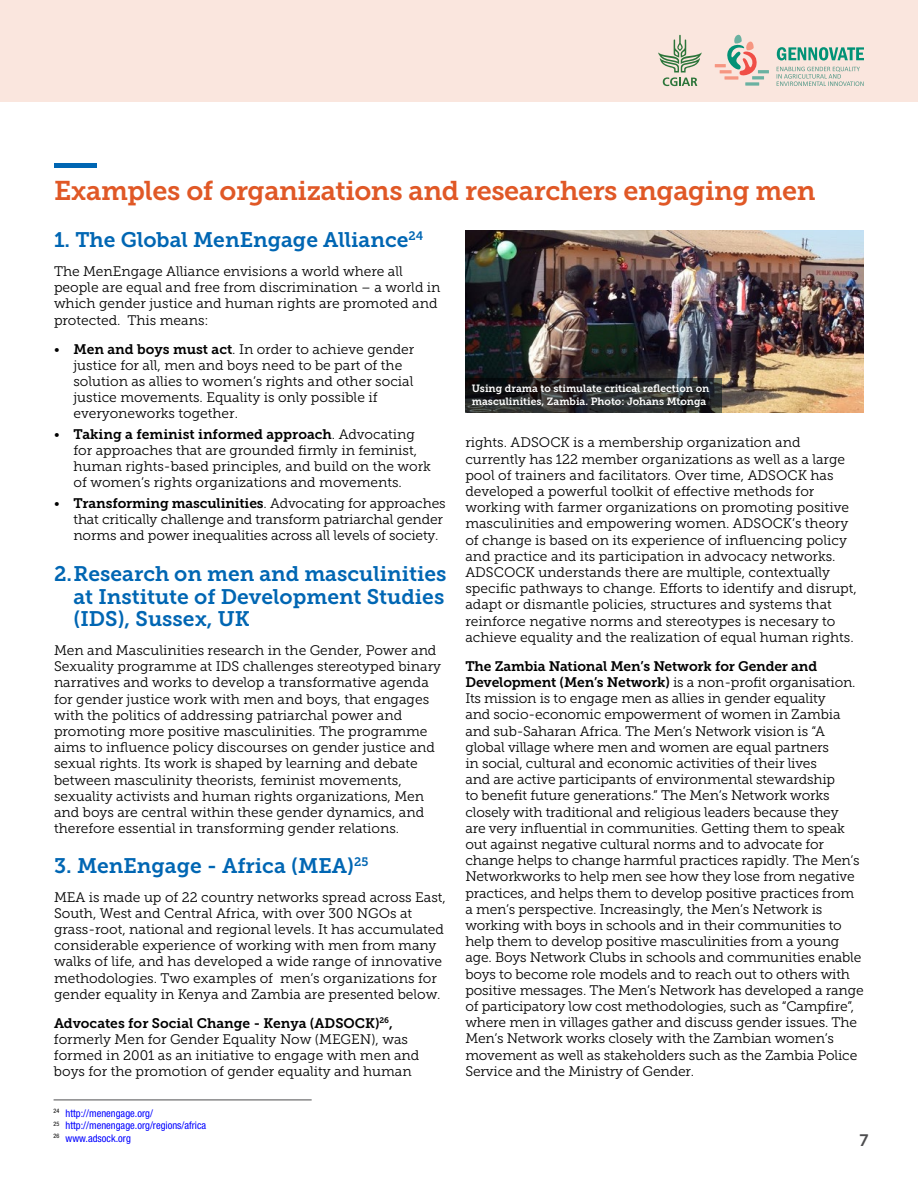
<style>
.page{position:relative;width:918px;height:1188px;background:#fff}
.page>*{position:absolute;margin:0;border:0;box-sizing:border-box;transform-origin:0 0}
.t1{font:27px "Museo Slab 700";letter-spacing:-.015em;color:#e05826}
.t2{font:21px/22.5px "Museo Slab 700";color:#0066b3;text-align:justify}
.t3{font:16.5px "Museo Sans 700";color:#4d4d4f}
.t4{font:13.8px/16.2px "Museo Slab 300";letter-spacing:-.005em;color:#000}
.t5{font:13.8px "Museo Slab 700";color:#000}
.t6{font:10.5px/12.6px "Museo Slab 700";color:#fff}
.t7{font:condensed 10.5px/12.6px "Helvetica Neue LT Std";color:#00f}
.s1{font-family:"Museo Slab 700"}
.s2{font-family:"Museo Slab 300"}
</style>
<div class="page">
<div style="left:0;top:0;width:918px;height:102px;background:#fae6de"></div>
<svg style="left:777px;top:47px;width:87px;height:13px"></svg>
<hr style="left:725px;top:76px;width:13px;height:4px;background:#f7b5a5">
<svg style="left:745px;top:82px;width:14px;height:4px"></svg>
<svg style="left:715px;top:35px;width:54px;height:44px"></svg>
<svg style="left:777px;top:67px;width:87px;height:19px"></svg>
<svg style="left:658px;top:35px;width:44px;height:51px"></svg>
<img style="left:465px;top:231px;width:399px;height:182px">
<svg style="left:465px;top:379px;width:257px;height:34px;background:#282a2b"></svg>
<hr style="left:54px;top:1100px;width:258px;height:1px;background:#4d4d4f">
<div style="left:54px;top:163px;width:43px;height:5px;background:#0066b3"></div>
<h1 class="t1" style="left:54px;top:176px;width:763px">Examples of organizations and researchers engaging men</h1>
<h2 class="t2" style="left:54px;top:229px;width:371px">1. The Global MenEngage Alliance<sup>24</sup></h2>
<p class="t4" style="left:54px;top:263px;width:388px">The MenEngage Alliance envisions a world where all people are equal and free from discrimination – a world in which gender justice and human rights are promoted and protected. This means:</p>
<p class="t4" style="left:73px;top:341px;width:342px;text-indent:-19px">• <span class="s1">Men and boys must act</span>. In order to achieve gender justice for all, men and boys need to be part of the solution as allies to women’s rights and other social justice movements. Equality is only possible if everyoneworks together.</p>
<p class="t5" style="left:54px;top:426px;width:363px"><span class="s2">•</span> Taking a feminist informed approach<span class="s2">. Advocating</span></p>
<p class="t4" style="left:73px;top:442px;width:359px">for approaches that are grounded firmly in feminist, human rights-based principles, and build on the work of women’s rights organizations and movements.</p>
<p class="t4" style="left:73px;top:495px;width:374px;text-indent:-19px">• <span class="s1">Transforming masculinities</span>. Advocating for approaches that critically challenge and transform patriarchal gender norms and power inequalities across all levels of society.</p>
<h2 class="t2" style="left:74px;top:563px;width:374px;text-indent:-20px">2.Research on men and masculinities at Institute of Development Studies (IDS), Sussex, UK</h2>
<p class="t4" style="left:54px;top:642px;width:389px">Men and Masculinities research in the Gender, Power and Sexuality programme at IDS challenges stereotyped binary narratives and works to develop a transformative agenda for gender justice work with men and boys, that engages with the politics of addressing patriarchal power and promoting more positive masculinities. The programme aims to influence policy discourses on gender justice and sexual rights. Its work is shaped by learning and debate between masculinity theorists, feminist movements, sexuality activists and human rights organizations, Men and boys are central within these gender dynamics, and therefore essential in transforming gender relations.</p>
<h2 class="t2" style="left:54px;top:854px;width:316px">3. MenEngage - Africa (MEA)<sup>25</sup></h2>
<p class="t4" style="left:54px;top:889px;width:393px">MEA is made up of 22 country networks spread across East, South, West and Central Africa, with over 300 NGOs at grass-root, national and regional levels. It has accumulated considerable experience of working with men from many walks of life, and has developed a wide range of innovative methodologies. Two examples of men’s organizations for gender equality in Kenya and Zambia are presented below.</p>
<p class="t5" style="left:54px;top:1015px;width:340px">Advocates for Social Change - Kenya (ADSOCK)<sup>26</sup>,</p>
<p class="t4" style="left:54px;top:1031px;width:367px">formerly Men for Gender Equality Now (MEGEN), was formed in 2001 as an initiative to engage with men and boys for the promotion of gender equality and human</p>
<p class="t6" style="left:472px;top:382px;width:239px">Using drama to stimulate critical reflection on masculinities, Zambia. Photo: Johans Mtonga</p>
<p class="t4" style="left:465px;top:435px;width:393px">rights. ADSOCK is a membership organization and currently has 122 member organizations as well as a large pool of trainers and facilitators. Over time, ADSOCK has developed a powerful toolkit of effective methods for working with farmer organizations on promoting positive masculinities and empowering women. ADSOCK’s theory of change is based on its experience of influencing policy and practice and its participation in advocacy networks.<br>ADSCOCK understands there are multiple, contextually specific pathways to change. Efforts to identify and disrupt, adapt or dismantle policies, structures and systems that reinforce negative norms and stereotypes is necesary to achieve equality and the realization of equal human rights.</p>
<p class="t5" style="left:465px;top:658px;width:353px">The Zambia National Men’s Network for Gender and</p>
<p class="t4" style="left:465px;top:674px;width:400px"><span class="s1">Development (Men’s Network)</span> is a non-profit organisation.<br>Its mission is to engage men as allies in gender equality<br>and socio-economic empowerment of women in Zambia and sub-Saharan Africa. The Men’s Network vision is “A global village where men and women are equal partners<br>in social, cultural and economic activities of their lives<br>and are active participants of environmental stewardship<br>to benefit future generations.” The Men’s Network works closely with traditional and religious leaders because they<br>are very influential in communities. Getting them to speak out against negative cultural norms and to advocate for change helps to change harmful practices rapidly. The Men’s Networkworks to help men see how they lose from negative practices, and helps them to develop positive practices from a men’s perspective. Increasingly, the Men’s Network is working with boys in schools and in their communities to help them to develop positive masculinities from a young age. Boys Network Clubs in schools and communities enable boys to become role models and to reach out to others with positive messages. The Men’s Network has developed a range of participatory low cost methodologies, such as “Campfire”, where men in villages gather and discuss gender issues. The Men’s Network works closely with the Zambian women’s movement as well as stakeholders such as the Zambia Police Service and the Ministry of Gender.</p>
<p class="t7" style="left:54px;top:1106px;width:154px"><sup>24</sup> http://menengage.org/<br><sup>25</sup> http://menengage.org/regions/africa<br><sup>26</sup> www.adsock.org</p>
<p class="t3" style="left:860px;top:1131px;width:10px">7</p>
</div>
